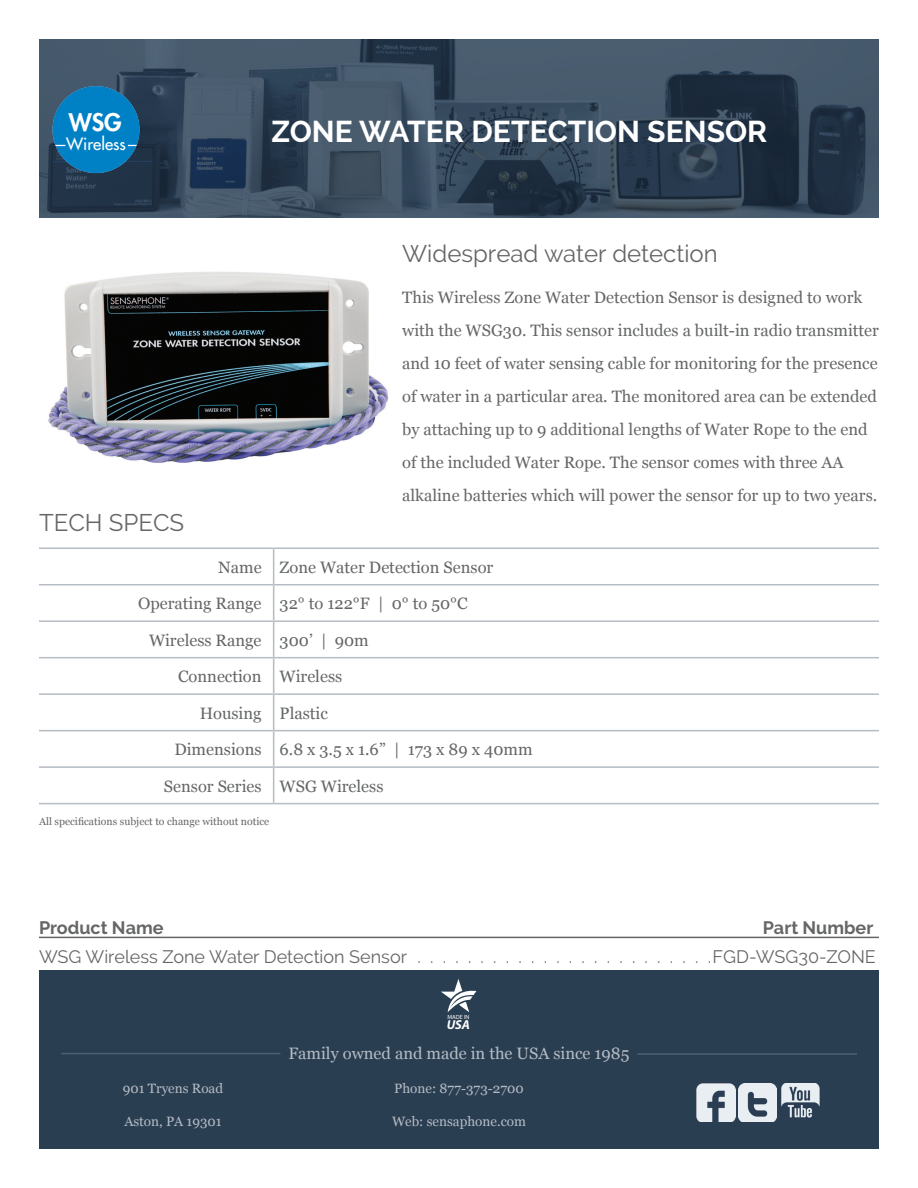
<style>
.page{position:relative;width:918px;height:1188px;background:#fff}
.page>*{position:absolute;margin:0;border:0;box-sizing:border-box;transform-origin:0 0}
.t1{font:700 30px "Raleway";color:#fff}
.t2{font:24px "Raleway";color:#656666}
.t3{font:800 23.7px "Futura";color:#fff}
.t4{font:18px "Raleway";color:#656666}
.t5{font:700 18px "Raleway";color:#656666}
.t6{font:16.65px "Futura";color:#fff}
.t7{font:16.5px/33px "Georgia";color:#656666}
.t8{font:16.5px "Georgia";color:#b5bcc4}
.t9{font:13.5px "Georgia";color:#b5bcc4}
.t10{font:italic 700 13.05px "Myriad Pro";color:#fff}
.t11{font:10.5px "Georgia";color:#656666}
.t12{font:6px "Myriad Pro";color:#fff}
</style>
<div class="page">
<div style="left:39px;top:970px;width:840px;height:179px;background:#2a3e52"></div>
<svg style="left:441px;top:979px;width:35px;height:33px"></svg>
<hr style="left:61px;top:1053px;width:219px;height:1px;background:#4e5f70">
<hr style="left:637px;top:1053px;width:220px;height:2px;background:#4e5f70">
<img style="left:697px;top:1084px;width:38px;height:38px">
<img style="left:738px;top:1084px;width:39px;height:38px">
<img style="left:781px;top:1083px;width:39px;height:35px">
<img style="left:39px;top:39px;width:840px;height:179px">
<svg style="left:52px;top:86px;width:88px;height:87px;background:#0b73ad"></svg>
<hr style="left:273px;top:549px;width:1px;height:35px;background:#b5bcc4">
<hr style="left:39px;top:584px;width:235px;height:1px;background:#b5bcc4">
<hr style="left:274px;top:584px;width:605px;height:1px;background:#b5bcc4">
<hr style="left:273px;top:585px;width:1px;height:35px;background:#b5bcc4">
<hr style="left:39px;top:620px;width:235px;height:2px;background:#b5bcc4">
<hr style="left:274px;top:620px;width:605px;height:2px;background:#b5bcc4">
<hr style="left:273px;top:622px;width:1px;height:35px;background:#b5bcc4">
<hr style="left:39px;top:657px;width:235px;height:1px;background:#b5bcc4">
<hr style="left:274px;top:657px;width:605px;height:1px;background:#b5bcc4">
<hr style="left:273px;top:658px;width:1px;height:35px;background:#b5bcc4">
<hr style="left:39px;top:693px;width:235px;height:2px;background:#b5bcc4">
<hr style="left:274px;top:693px;width:605px;height:2px;background:#b5bcc4">
<hr style="left:273px;top:695px;width:1px;height:35px;background:#b5bcc4">
<hr style="left:39px;top:730px;width:235px;height:1px;background:#b5bcc4">
<hr style="left:274px;top:730px;width:605px;height:1px;background:#b5bcc4">
<hr style="left:273px;top:731px;width:1px;height:35px;background:#b5bcc4">
<hr style="left:39px;top:766px;width:235px;height:2px;background:#b5bcc4">
<hr style="left:274px;top:766px;width:605px;height:2px;background:#b5bcc4">
<hr style="left:273px;top:768px;width:1px;height:35px;background:#b5bcc4">
<hr style="left:39px;top:803px;width:235px;height:1px;background:#b5bcc4">
<hr style="left:274px;top:803px;width:605px;height:1px;background:#b5bcc4">
<hr style="left:39px;top:548px;width:235px;height:1px;background:#b5bcc4">
<hr style="left:274px;top:548px;width:605px;height:1px;background:#b5bcc4">
<img style="left:48px;top:272px;width:341px;height:191px">
<hr style="left:39px;top:937px;width:840px;height:1px;background:#656666">
<h3 class="t3" style="left:69px;top:106px;width:54px">WSG</h3>
<p class="t6" style="left:66px;top:133px;width:61px">Wireless</p>
<h2 class="t2" style="left:39px;top:509px;width:147px">TECH SPECS</h2>
<h1 class="t1" style="left:272px;top:114px;width:498px">ZONE WATER DETECTION SENSOR</h1>
<h2 class="t2" style="left:402px;top:240px;width:317px">Widespread water detection</h2>
<p class="t7" style="left:402px;top:281px;width:478px">This Wireless Zone Water Detection Sensor is designed to work with the WSG30. This sensor includes a built-in radio transmitter and 10 feet of water sensing cable for monitoring for the presence of water in a particular area. The monitored area can be extended by attaching up to 9 additional lengths of Water Rope to the end of the included Water Rope. The sensor comes with three AA alkaline batteries which will power the sensor for up to two years.</p>
<p class="t7" style="left:218px;top:550px;width:277px">Name Zone Water Detection Sensor</p>
<p class="t7" style="left:138px;top:587px;width:331px">Operating Range 32° to 122°F | 0° to 50°C</p>
<p class="t7" style="left:149px;top:623px;width:221px">Wireless Range 300’ | 90m</p>
<p class="t7" style="left:178px;top:660px;width:166px">Connection Wireless</p>
<p class="t7" style="left:200px;top:696px;width:130px">Housing Plastic</p>
<p class="t7" style="left:174px;top:733px;width:360px">Dimensions 6.8 x 3.5 x 1.6” | 173 x 89 x 40mm</p>
<p class="t7" style="left:164px;top:769px;width:221px">Sensor Series WSG Wireless</p>
<p class="t11" style="left:39px;top:816px;width:232px">All specifications subject to change without notice</p>
<p class="t5" style="left:39px;top:917px;width:126px">Product Name</p>
<p class="t5" style="left:763px;top:917px;width:112px">Part Number</p>
<p class="t4" style="left:39px;top:946px;width:838px">WSG Wireless Zone Water Detection Sensor . . . . . . . . . . . . . . . . . . . . . . . .FGD-WSG30-ZONE</p>
<p class="t9" style="left:123px;top:1081px;width:102px">901 Tryens Road</p>
<p class="t9" style="left:124px;top:1114px;width:99px">Aston, PA 19301</p>
<p class="t12" style="left:447px;top:1013px;width:24px">MADE IN</p>
<p class="t10" style="left:447px;top:1016px;width:25px">USA</p>
<p class="t8" style="left:288px;top:1044px;width:343px">Family owned and made in the USA since 1985</p>
<p class="t9" style="left:394px;top:1081px;width:131px">Phone: 877-373-2700</p>
<p class="t9" style="left:392px;top:1114px;width:135px">Web: sensaphone.com</p>
</div>
